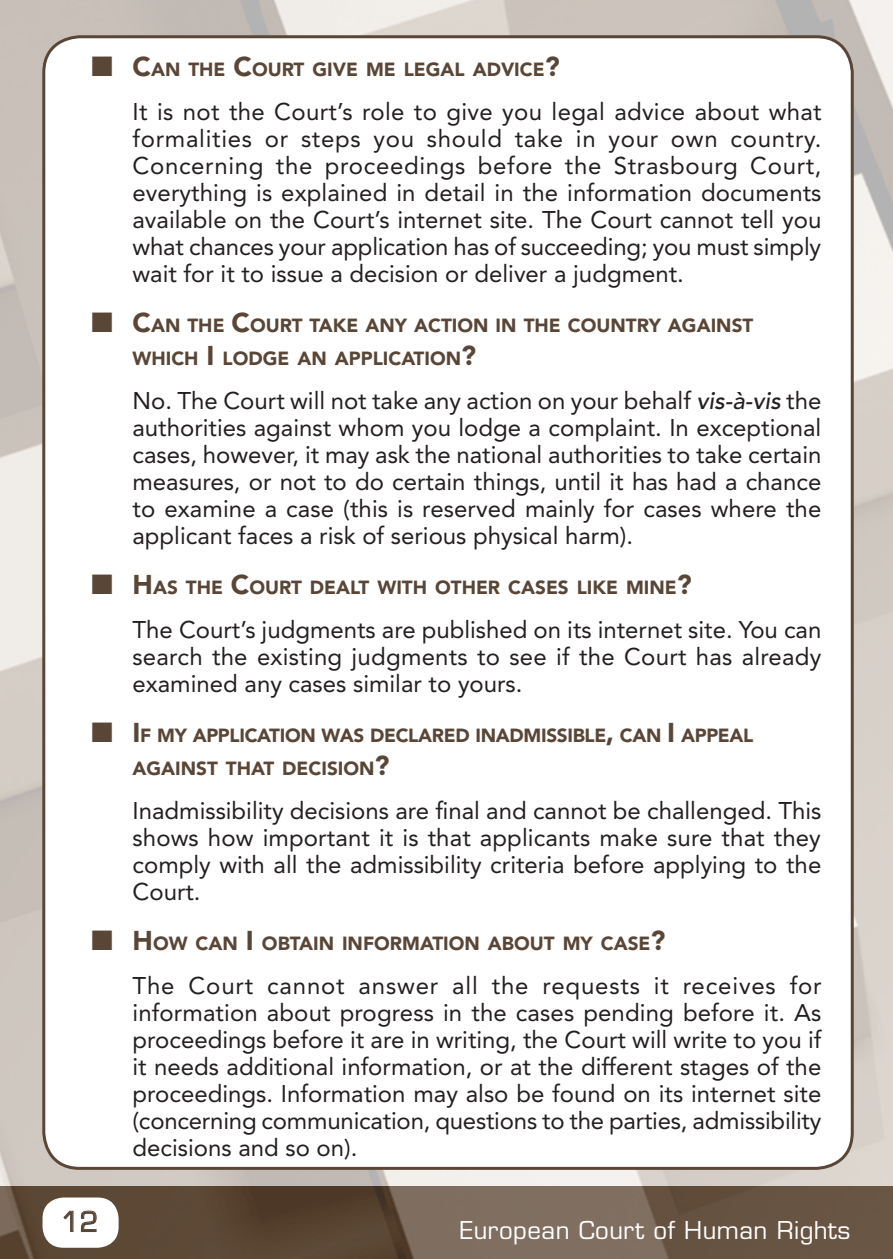
<style>
.page{position:relative;width:893px;height:1259px;background:#fff}
.page>*{position:absolute;margin:0;border:0;box-sizing:border-box;transform-origin:0 0}
.t1{font:27px "Eurostile LT Std";color:#594637}
.Texte_4{font:24px/27px "Avenir LT Std";color:#231f20;text-align:justify}
.t2{font:24px "Eurostile LT Std";letter-spacing:.02em;color:#fff}
.t3{font:900 18.9px/33px "Avenir LT Std";color:#594637}
.s1{font-size:27px}
.s2{font-weight:500;font-style:italic}
</style>
<div class="page">
<img style="left:0;top:0;width:893px;height:1259px">
<div style="left:44px;top:37px;width:808px;height:1131px;background:#fff;border-radius:36px"></div>
<div style="left:43px;top:1197px;width:76px;height:50px;background:#fff;border-radius:21px"></div>
<svg style="left:63px;top:1210px;width:11px;height:22px"></svg>
<svg style="left:81px;top:1210px;width:16px;height:22px"></svg>
<p class="t3" style="left:133px;top:53px;width:429px"><span class="s1">C</span>AN THE <span class="s1">C</span>OURT GIVE ME LEGAL ADVICE<span class="s1">?</span></p>
<p class="Texte_4" style="left:133px;top:98px;width:691px">It is not the Court’s role to give you legal advice about what formalities or steps you should take in your own country.<br>Concerning the proceedings before the Strasbourg Court, everything is explained in detail in the information documents available on the Court’s internet site. The Court cannot tell you what chances your application has of succeeding; you must simply wait for it to issue a decision or deliver a judgment.</p>
<p class="t3" style="left:133px;top:309px;width:622px"><span class="s1">C</span>AN THE <span class="s1">C</span>OURT TAKE ANY ACTION IN THE COUNTRY AGAINST<br>WHICH <span class="s1">I</span> LODGE AN APPLICATION<span class="s1">?</span></p>
<p class="Texte_4" style="left:133px;top:387px;width:690px">No. The Court will not take any action on your behalf <span class="s2">vis-à-vis</span> the authorities against whom you lodge a complaint. In exceptional cases, however, it may ask the national authorities to take certain measures, or not to do certain things, until it has had a chance to examine a case (this is reserved mainly for cases where the applicant faces a risk of serious physical harm).</p>
<p class="t3" style="left:133px;top:571px;width:561px"><span class="s1">H</span>AS THE <span class="s1">C</span>OURT DEALT WITH OTHER CASES LIKE MINE<span class="s1">?</span></p>
<p class="Texte_4" style="left:133px;top:616px;width:690px">The Court’s judgments are published on its internet site. You can search the existing judgments to see if the Court has already examined any cases similar to yours.</p>
<p class="t3" style="left:133px;top:719px;width:622px"><span class="s1">I</span> F MY APPLICATION WAS DECLARED INADMISSIBLE<span class="s1">,</span> CAN <span class="s1">I</span> APPEAL<br>AGAINST THAT DECISION<span class="s1">?</span></p>
<p class="Texte_4" style="left:133px;top:797px;width:690px">Inadmissibility decisions are final and cannot be challenged. This shows how important it is that applicants make sure that they comply with all the admissibility criteria before applying to the Court.</p>
<p class="t3" style="left:133px;top:927px;width:534px"><span class="s1">H</span>OW CAN <span class="s1">I</span> OBTAIN INFORMATION ABOUT MY CASE<span class="s1">?</span></p>
<p class="Texte_4" style="left:133px;top:972px;width:691px">The Court cannot answer all the requests it receives for information about progress in the cases pending before it. As proceedings before it are in writing, the Court will write to you if it needs additional information, or at the different stages of the proceedings. Information may also be found on its internet site (concerning communication, questions to the parties, admissibility decisions and so on).</p>
<p class="t1" style="left:61px;top:1205px;width:39px">12</p>
<p class="t2" style="left:460px;top:1215px;width:392px">European Court of Human Rights</p>
</div>
